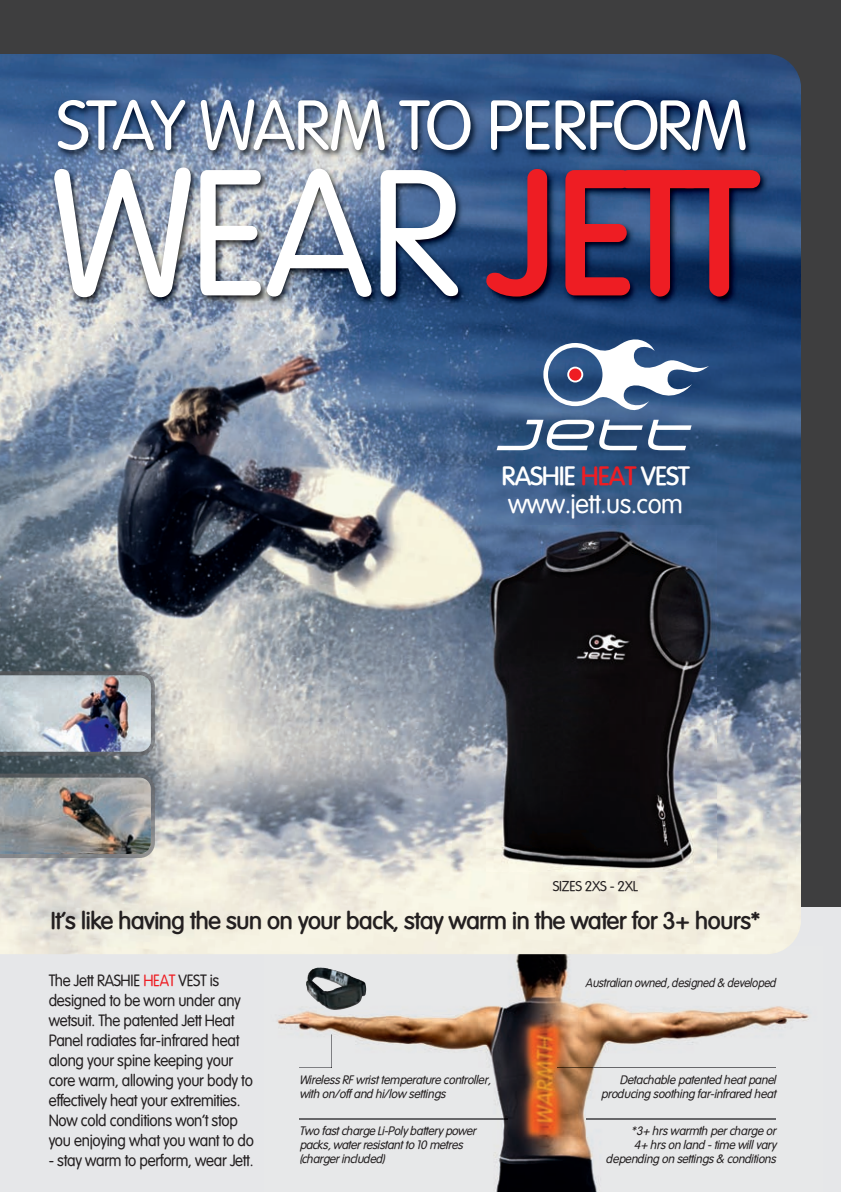
<style>
.page{position:relative;width:841px;height:1192px;background:#fff}
.page>*{position:absolute;margin:0;border:0;box-sizing:border-box;transform-origin:0 0}
.t1{font:175.8px "Vogel Normal";color:#fff}
.t2{font:69px "Vogel Normal";letter-spacing:-.035em;color:#fff}
.t3{font:26px "Vogel Normal";letter-spacing:-.015em;color:#fff}
.t4{font:700 26px "Vogel";letter-spacing:-.015em;color:#fff}
.t5{font:700 24px "Vogel";letter-spacing:-.01em;color:#231f20}
.t6{font:16px/20px "Vogel Normal";letter-spacing:-.015em;color:#231f20;scale:.95 1}
.t7{font:14px "Vogel Normal";letter-spacing:-.015em;color:#231f20}
.t8{font:italic 12px/14px "Vogel";letter-spacing:-.015em;color:#231f20;text-align:right}
.t9{font:italic 12px "Vogel";letter-spacing:-.015em;color:#231f20;scale:.95 1}
.s1{font-family:"Vogel";font-weight:700;color:#ee1d23}
.s2{color:#ee1d23}
</style>
<div class="page">
<div style="left:0;top:0;width:840px;height:908px;background:#3e3e3f"></div>
<div style="left:0;top:907px;width:840px;height:285px;background:#e6e7e9"></div>
<img style="left:277px;top:954px;width:532px;height:238px">
<img style="left:0;top:54px;width:800px;height:900px">
<img style="left:306px;top:968px;width:43px;height:42px">
<img style="left:586px;top:1118px;width:189px;height:1px">
<img style="left:299px;top:1118px;width:208px;height:1px">
<img style="left:557px;top:1067px;width:218px;height:1px">
<img style="left:299px;top:1067px;width:32px;height:1px">
<img style="left:331px;top:1034px;width:1px;height:33px">
<img style="left:0;top:671px;width:155px;height:85px">
<img style="left:0;top:675px;width:151px;height:77px">
<img style="left:0;top:773px;width:155px;height:85px">
<img style="left:0;top:777px;width:151px;height:77px">
<img style="left:486px;top:525px;width:230px;height:346px">
<img style="left:0;top:78px;width:801px;height:272px">
<svg style="left:648px;top:420px;width:43px;height:30px"></svg>
<svg style="left:496px;top:420px;width:146px;height:30px;background:#6d85a1"></svg>
<svg style="left:543px;top:339px;width:166px;height:75px;background:#6e87a9"></svg>
<svg style="left:567px;top:367px;width:16px;height:15px"></svg>
<div style="left:569px;top:368px;width:12px;height:13px;background:#ee1d23;border-radius:50%"></div>
<h2 class="t2" style="left:56px;top:86px;width:692px">STAY WARM TO PERFORM</h2>
<h1 class="t1" style="left:49px;top:133px;width:707px">WEAR <span class="s1">JETT</span></h1>
<h3 class="t4" style="left:501px;top:461px;width:189px">RASHIE <span class="s2">HEAT</span> VEST</h3>
<h3 class="t3" style="left:508px;top:489px;width:176px">www.jett.us.com</h3>
<p class="t7" style="left:553px;top:878px;width:87px">SIZES 2XS - 2XL</p>
<h3 class="t5" style="left:51px;top:906px;width:710px">It’s like having the sun on your back, stay warm in the water for 3+ hours*</h3>
<p class="t6" style="left:49px;top:970px;width:217px">The Jett RASHIE <span class="s2">HEAT</span> VEST is designed to be worn under any wetsuit. The patented Jett Heat<br>Panel radiates far-infrared heat along your spine keeping your core warm, allowing your body to effectively heat your extremities.<br>Now cold conditions won’t stop you enjoying what you want to do</p>
<h3 class="t6" style="left:49px;top:1150px;width:217px">- stay warm to perform, wear Jett.</h3>
<p class="t8" style="left:300px;top:1073px;width:193px;text-align:left">Wireless RF wrist temperature controller, with on/off and hi/low settings</p>
<p class="t8" style="left:300px;top:1124px;width:178px;text-align:left">Two fast charge Li-Poly battery power packs, water resistant to 10 metres (charger included)</p>
<p class="t9" style="left:586px;top:976px;width:202px">Australian owned, designed &amp; developed</p>
<p class="t8" style="left:601px;top:1073px;width:176px">Detachable patented heat panel producing soothing far-infrared heat</p>
<p class="t8" style="left:606px;top:1124px;width:171px">*3+ hrs warmth per charge or<br>4+ hrs on land - time will vary depending on settings &amp; conditions</p>
</div>
